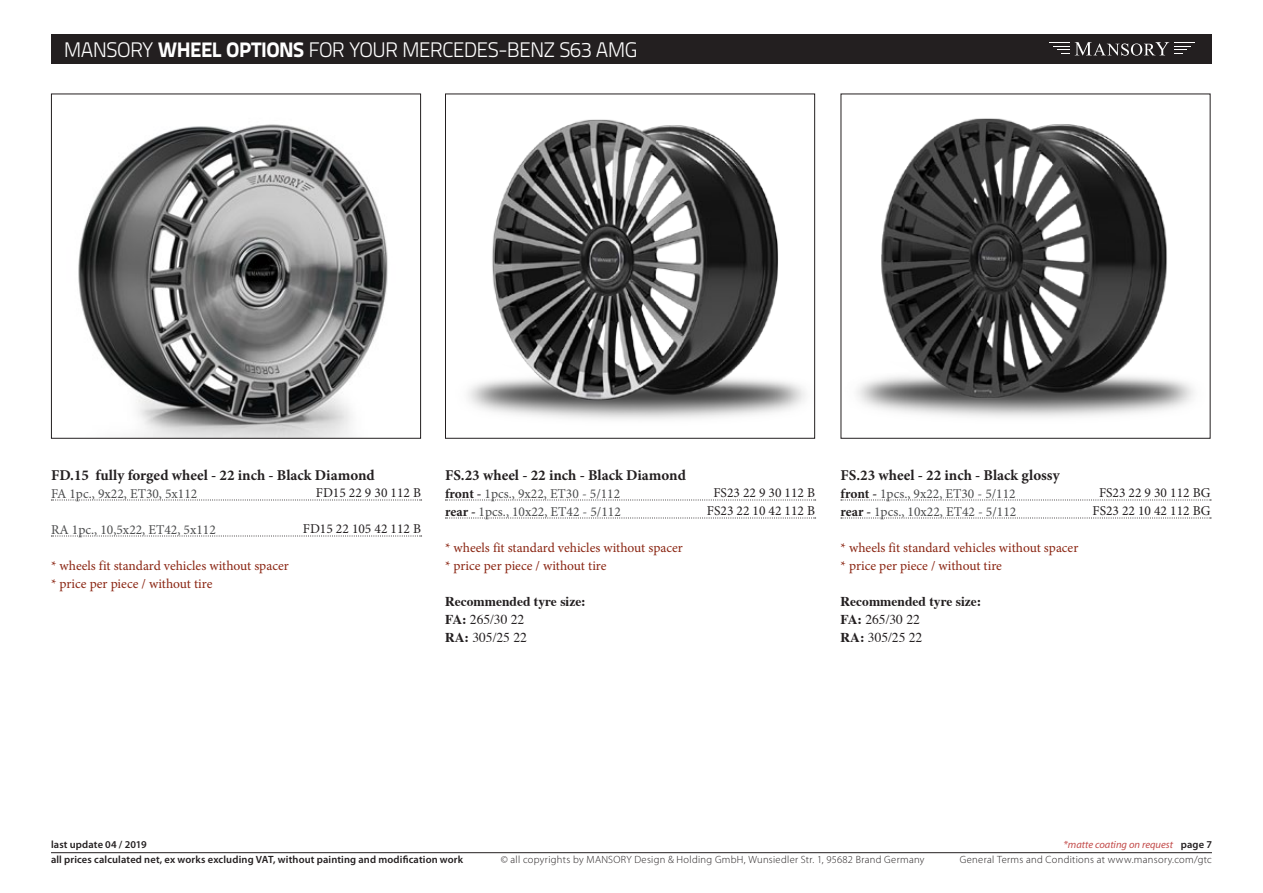
<style>
.page{position:relative;width:1263px;height:893px;background:#fff}
.page>*{position:absolute;margin:0;border:0;box-sizing:border-box;transform-origin:0 0}
.nadpis{font:300 21px "Titillium Text 22 L";letter-spacing:-.03em;color:#fff}
.name_of_product{font:700 15px "Minion Pro";color:#231f20}
.description{font:700 15px "Minion Pro";color:#231f20}
.description-2{font:13.5px "Minion Pro";color:#8a2512}
.description-3{font:13.5px "Minion Pro";color:#4b4c4d}
.NR{font:13.5px "Minion Pro";color:#231f20}
.poznamka_red{font:13.5px "Times";color:#231f20}
.poznamka_red-2{font:700 13.5px "Times";color:#231f20}
.t1{font:300 10.5px "Myriad Pro";letter-spacing:.03em;color:#231f20}
.t2{font:600 10.5px "Myriad Pro";letter-spacing:.015em;color:#231f20}
.t3{font:italic 10.5px "Myriad Pro";color:#c24a49}
.s1{font-weight:800}
.s2{font-weight:700;color:#231f20}
.s3{font-weight:700}
.s4{font-weight:600;font-style:normal;color:#231f20}
</style>
<div class="page">
<div style="left:51px;top:34px;width:1161px;height:30px;background:#231f20"></div>
<svg style="left:1049px;top:42px;width:20px;height:12px"></svg>
<svg style="left:1075px;top:42px;width:120px;height:14px"></svg>
<hr style="left:51px;top:852px;width:1161px;height:1px;background:#231f20">
<svg style="left:445px;top:500px;width:371px;height:1px"></svg>
<svg style="left:445px;top:518px;width:371px;height:1px"></svg>
<svg style="left:841px;top:500px;width:370px;height:1px"></svg>
<svg style="left:841px;top:518px;width:370px;height:1px"></svg>
<img style="left:468px;top:119px;width:338px;height:300px">
<div style="left:445px;top:94px;width:370px;height:345px;border:1px solid #231f20"></div>
<img style="left:857px;top:118px;width:337px;height:299px">
<svg style="left:51px;top:500px;width:371px;height:1px"></svg>
<svg style="left:51px;top:536px;width:371px;height:1px"></svg>
<img style="left:78px;top:124px;width:310px;height:313px">
<div style="left:51px;top:94px;width:370px;height:345px;border:1px solid #231f20"></div>
<p class="nadpis" style="left:64px;top:34px;width:575px">MANSORY <span class="s1">WHEEL OPTIONS</span> FOR YOUR MERCEDES-BENZ S63 AMG</p>
<p class="name_of_product" style="left:51px;top:465px;width:325px">FD.15 fully forged wheel - 22 inch - Black Diamond</p>
<p class="description-3" style="left:51px;top:485px;width:148px">FA 1pc., 9x22, ET30, 5x112</p>
<p class="description-3" style="left:51px;top:521px;width:166px">RA 1pc., 10,5x22, ET42, 5x112</p>
<p class="description-2" style="left:51px;top:557px;width:239px">* wheels fit standard vehicles without spacer</p>
<p class="description-2" style="left:51px;top:575px;width:163px">* price per piece / without tire</p>
<p class="NR" style="left:316px;top:484px;width:107px">FD15 22 9 30 112 B</p>
<p class="NR" style="left:303px;top:520px;width:120px">FD15 22 105 42 112 B</p>
<p class="name_of_product" style="left:445px;top:465px;width:242px">FS.23 wheel - 22 inch - Black Diamond</p>
<p class="description-3" style="left:445px;top:485px;width:177px"><span class="s2">front -</span> 1pcs., 9x22, ET30 - 5/112</p>
<p class="description-3" style="left:445px;top:503px;width:177px"><span class="s2">rear -</span> 1pcs., 10x22, ET42 - 5/112</p>
<p class="description-2" style="left:445px;top:539px;width:239px">* wheels fit standard vehicles without spacer</p>
<p class="description-2" style="left:445px;top:557px;width:163px">* price per piece / without tire</p>
<p class="poznamka_red-2" style="left:445px;top:589px;width:142px">Recommended tyre size:</p>
<p class="poznamka_red" style="left:445px;top:607px;width:81px"><span class="s3">FA:</span> 265/30 22</p>
<p class="poznamka_red" style="left:445px;top:625px;width:83px"><span class="s3">RA:</span> 305/25 22</p>
<p class="NR" style="left:713px;top:484px;width:103px">FS23 22 9 30 112 B</p>
<p class="NR" style="left:707px;top:502px;width:110px">FS23 22 10 42 112 B</p>
<p class="description" style="left:840px;top:465px;width:221px">FS.23 wheel - 22 inch - Black glossy</p>
<p class="description-3" style="left:840px;top:485px;width:177px"><span class="s2">front -</span> 1pcs., 9x22, ET30 - 5/112</p>
<p class="description-3" style="left:840px;top:503px;width:177px"><span class="s2">rear -</span> 1pcs., 10x22, ET42 - 5/112</p>
<p class="description-2" style="left:840px;top:539px;width:239px">* wheels fit standard vehicles without spacer</p>
<p class="description-2" style="left:840px;top:557px;width:163px">* price per piece / without tire</p>
<p class="poznamka_red-2" style="left:840px;top:589px;width:142px">Recommended tyre size:</p>
<p class="poznamka_red" style="left:840px;top:607px;width:81px"><span class="s3">FA:</span> 265/30 22</p>
<p class="poznamka_red" style="left:840px;top:625px;width:83px"><span class="s3">RA:</span> 305/25 22</p>
<p class="NR" style="left:1099px;top:484px;width:113px">FS23 22 9 30 112 BG</p>
<p class="NR" style="left:1092px;top:502px;width:120px">FS23 22 10 42 112 BG</p>
<p class="t2" style="left:51px;top:838px;width:97px">last update 04 / 2019</p>
<p class="t3" style="left:1063px;top:838px;width:150px">*matte coating on request <span class="s4">page 7</span></p>
<p class="t2" style="left:51px;top:853px;width:414px">all prices calculated net, ex works excluding VAT, without painting and modification work</p>
<p class="t1" style="left:501px;top:853px;width:425px">© all copyrights by MANSORY Design &amp; Holding GmbH, Wunsiedler Str. 1, 95682 Brand Germany</p>
<p class="t1" style="left:960px;top:853px;width:253px">General Terms and Conditions at www.mansory.com/gtc</p>
</div>
